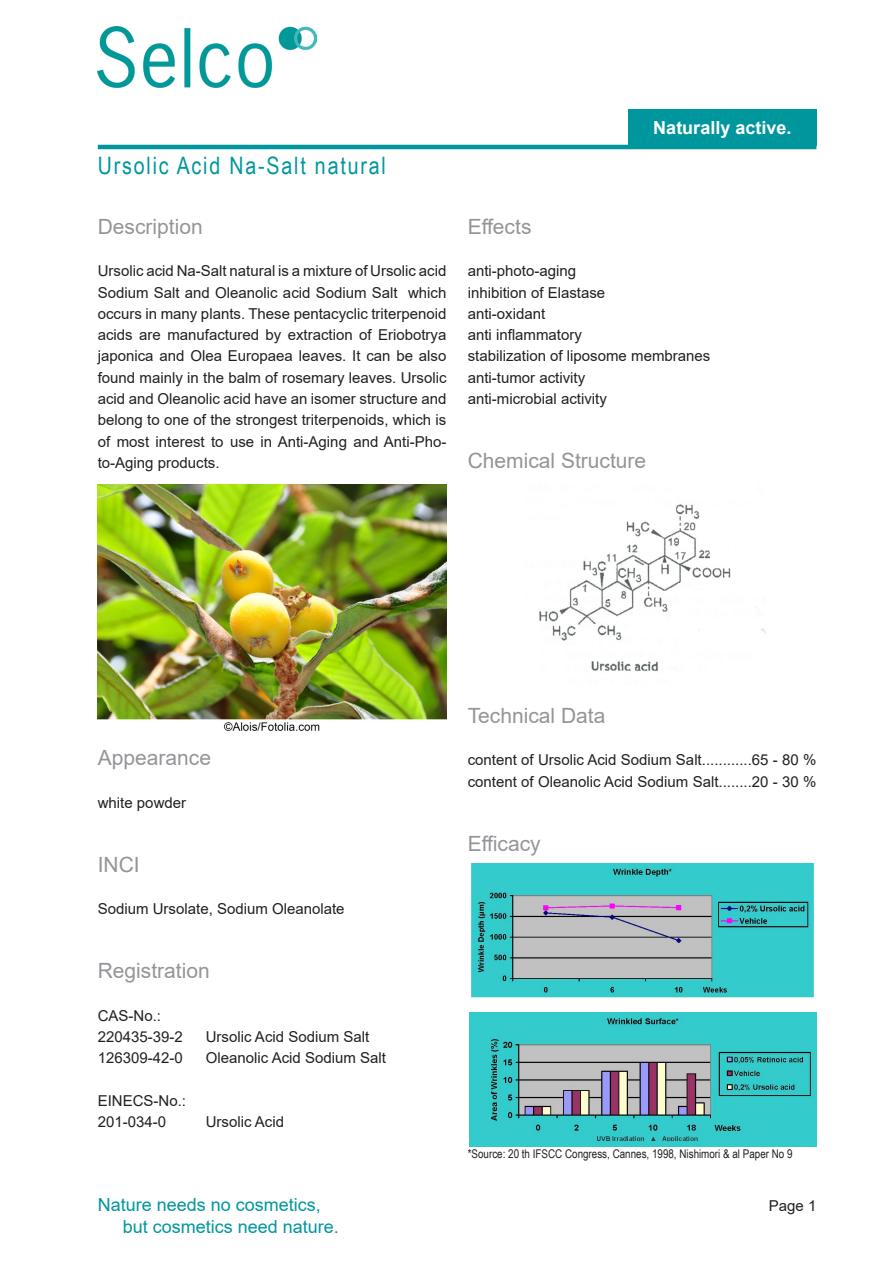
<style>
.page{position:relative;width:893px;height:1263px;background:#fff}
.page>*{position:absolute;margin:0;border:0;box-sizing:border-box;transform-origin:0 0}
.t1{font:24px "Arial Narrow";letter-spacing:.075em;color:#00969e}
.t2{font:21px "Arial";color:#939598}
.t3{font:18px "Arial";color:#00969e}
.t4{font:700 18px "Arial";color:#fff}
.t5{font:15px/21.3px "Arial";color:#231f20;text-align:justify}
.t6{font:12px "Arial Narrow";color:#231f20}
</style>
<div class="page">
<hr style="left:98px;top:145px;width:718px;height:4px;background:#00969e">
<img style="left:98px;top:27px;width:218px;height:61px">
<div style="left:628px;top:109px;width:188px;height:37px;background:#00969e"></div>
<img style="left:98px;top:485px;width:349px;height:247px">
<img style="left:539px;top:504px;width:226px;height:167px">
<img style="left:470px;top:863px;width:344px;height:135px">
<img style="left:469px;top:1012px;width:347px;height:135px">
<h1 class="t1" style="left:98px;top:148px;width:290px">Ursolic Acid Na-Salt natural</h1>
<p class="t2" style="left:98px;top:212px;width:107px">Description</p>
<p class="t5" style="left:98px;top:260px;width:350px">Ursolic acid Na-Salt natural is a mixture of Ursolic acid</p>
<p class="t5" style="left:98px;top:282px;width:350px">Sodium Salt and Oleanolic acid Sodium Salt which occurs in many plants. These pentacyclic triterpenoid acids are manufactured by extraction of Eriobotrya japonica and Olea Europaea leaves. It can be also found mainly in the balm of rosemary leaves. Ursolic acid and Oleanolic acid have an isomer structure and belong to one of the strongest triterpenoids, which is of most interest to use in Anti-Aging and Anti-Pho&shy;to-Aging products.</p>
<p class="t4" style="left:653px;top:115px;width:140px">Naturally active.</p>
<p class="t2" style="left:468px;top:212px;width:65px">Effects</p>
<p class="t5" style="left:468px;top:260px;width:110px">anti-photo-aging</p>
<p class="t5" style="left:468px;top:282px;width:139px">inhibition of Elastase</p>
<p class="t5" style="left:468px;top:303px;width:79px">anti-oxidant</p>
<p class="t5" style="left:468px;top:324px;width:116px">anti inflammatory</p>
<p class="t5" style="left:468px;top:345px;width:244px">stabilization of liposome membranes</p>
<p class="t5" style="left:468px;top:367px;width:119px">anti-tumor activity</p>
<p class="t5" style="left:468px;top:388px;width:141px">anti-microbial activity</p>
<p class="t2" style="left:468px;top:446px;width:180px">Chemical Structure</p>
<p class="t2" style="left:98px;top:744px;width:115px">Appearance</p>
<p class="t5" style="left:98px;top:792px;width:90px">white powder</p>
<p class="t2" style="left:98px;top:850px;width:43px">INCI</p>
<p class="t5" style="left:98px;top:898px;width:248px">Sodium Ursolate, Sodium Oleanolate</p>
<p class="t2" style="left:98px;top:956px;width:114px">Registration</p>
<p class="t5" style="left:98px;top:1004px;width:65px">CAS-No.:</p>
<p class="t5" style="left:98px;top:1026px;width:87px">220435-39-2</p>
<p class="t5" style="left:206px;top:1026px;width:165px">Ursolic Acid Sodium Salt</p>
<p class="t5" style="left:98px;top:1047px;width:87px">126309-42-0</p>
<p class="t5" style="left:206px;top:1047px;width:182px">Oleanolic Acid Sodium Salt</p>
<p class="t5" style="left:98px;top:1089px;width:90px">EINECS-No.:</p>
<p class="t5" style="left:98px;top:1111px;width:70px">201-034-0</p>
<p class="t5" style="left:206px;top:1111px;width:80px">Ursolic Acid</p>
<p class="t2" style="left:468px;top:701px;width:139px">Technical Data</p>
<p class="t5" style="left:468px;top:749px;width:350px">content of Ursolic Acid Sodium Salt............65 - 80 %</p>
<p class="t5" style="left:468px;top:771px;width:350px">content of Oleanolic Acid Sodium Salt........20 - 30 %</p>
<p class="t2" style="left:468px;top:829px;width:74px">Efficacy</p>
<p class="t6" style="left:468px;top:1145px;width:326px">*Source: 20 th IFSCC Congress, Cannes, 1998, Nishimori &amp; al Paper No 9</p>
<p class="t3" style="left:98px;top:1192px;width:225px">Nature needs no cosmetics,</p>
<p class="t5" style="left:769px;top:1195px;width:49px">Page 1</p>
<p class="t3" style="left:123px;top:1214px;width:218px">but cosmetics need nature.</p>
</div>
